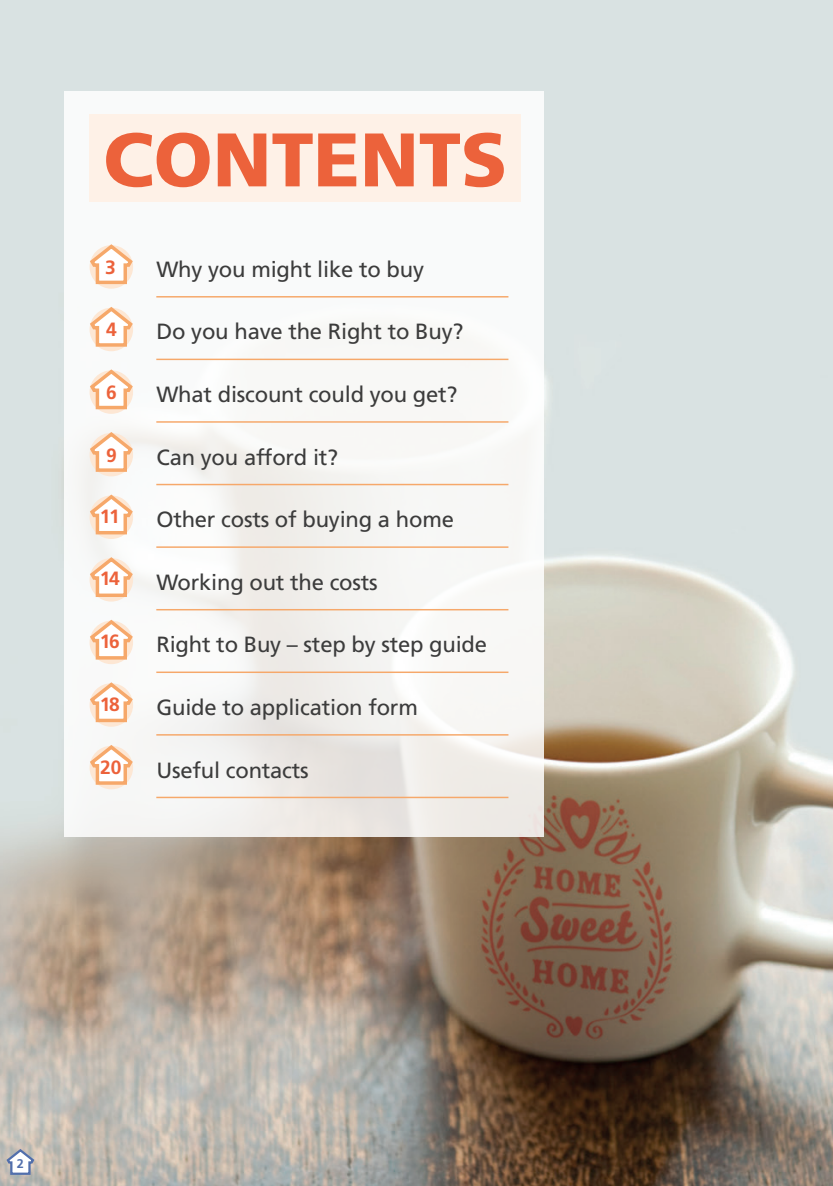
<style>
.page{position:relative;width:833px;height:1186px;background:#fff}
.page>*{position:absolute;margin:0;border:0;box-sizing:border-box;transform-origin:0 0}
.t1{font:900 75.6px "Frutiger LT Std";color:#ec623b}
.t2{font:22px "Frutiger LT Std";letter-spacing:-.01em;color:#3c3c3c}
.t3{font:19.2px "Frutiger LT Std Bold 2";letter-spacing:-.07em;color:#ec623b}
.t4{font:12.6px "Frutiger LT Std Bold 2";color:#516fac}
</style>
<div class="page">
<img style="left:0;top:0;width:832px;height:1185px">
<svg style="left:5px;top:1147px;width:31px;height:28px"></svg>
<svg style="left:64px;top:91px;width:479px;height:745px;fill:#f8f8f6"></svg>
<hr style="left:156px;top:296px;width:352px;height:1px;background:#f6a86a">
<hr style="left:156px;top:358px;width:352px;height:2px;background:#f6a86a">
<hr style="left:156px;top:421px;width:352px;height:1px;background:#f6a86a">
<hr style="left:156px;top:484px;width:352px;height:1px;background:#f6a86a">
<hr style="left:156px;top:546px;width:352px;height:2px;background:#f6a86a">
<hr style="left:156px;top:609px;width:352px;height:1px;background:#f6a86a">
<hr style="left:156px;top:671px;width:352px;height:2px;background:#f6a86a">
<hr style="left:156px;top:734px;width:352px;height:1px;background:#f6a86a">
<hr style="left:156px;top:796px;width:352px;height:2px;background:#f6a86a">
<div style="left:90px;top:245px;width:43px;height:44px;border:2px solid #fde7d4;border-radius:50%"></div>
<svg style="left:87px;top:241px;width:48px;height:45px"></svg>
<div style="left:90px;top:308px;width:43px;height:43px;border:2px solid #fde7d4;border-radius:50%"></div>
<svg style="left:87px;top:304px;width:48px;height:44px"></svg>
<div style="left:90px;top:370px;width:43px;height:44px;border:2px solid #fde7d4;border-radius:50%"></div>
<svg style="left:87px;top:367px;width:48px;height:44px"></svg>
<div style="left:90px;top:433px;width:43px;height:43px;border:2px solid #fde7d4;border-radius:50%"></div>
<svg style="left:87px;top:429px;width:48px;height:44px"></svg>
<div style="left:90px;top:495px;width:43px;height:44px;border:2px solid #fde7d4;border-radius:50%"></div>
<svg style="left:87px;top:492px;width:48px;height:44px"></svg>
<div style="left:90px;top:558px;width:43px;height:43px;border:2px solid #fde7d4;border-radius:50%"></div>
<svg style="left:87px;top:554px;width:48px;height:44px"></svg>
<div style="left:90px;top:620px;width:43px;height:44px;border:2px solid #fde7d4;border-radius:50%"></div>
<svg style="left:87px;top:617px;width:48px;height:44px"></svg>
<div style="left:90px;top:683px;width:43px;height:43px;border:2px solid #fde7d4;border-radius:50%"></div>
<svg style="left:87px;top:679px;width:48px;height:45px"></svg>
<div style="left:90px;top:745px;width:43px;height:44px;border:2px solid #fde7d4;border-radius:50%"></div>
<svg style="left:87px;top:742px;width:48px;height:44px"></svg>
<div style="left:90px;top:114px;width:430px;height:87px;background:#fef1e7"></div>
<h1 class="t1" style="left:103px;top:116px;width:405px">CONTENTS</h1>
<p class="t3" style="left:105px;top:259px;width:12px">3</p>
<p class="t2" style="left:156px;top:260px;width:269px">Why you might like to buy</p>
<p class="t3" style="left:106px;top:322px;width:12px">4</p>
<p class="t2" style="left:156px;top:323px;width:308px">Do you have the Right to Buy?</p>
<p class="t3" style="left:106px;top:384px;width:12px">6</p>
<p class="t2" style="left:156px;top:385px;width:302px">What discount could you get?</p>
<p class="t3" style="left:106px;top:447px;width:12px">9</p>
<p class="t2" style="left:156px;top:448px;width:183px">Can you afford it?</p>
<p class="t3" style="left:100px;top:508px;width:22px">11</p>
<p class="t2" style="left:156px;top:510px;width:299px">Other costs of buying a home</p>
<p class="t3" style="left:100px;top:571px;width:22px">14</p>
<p class="t2" style="left:156px;top:573px;width:223px">Working out the costs</p>
<p class="t3" style="left:100px;top:633px;width:22px">16</p>
<p class="t2" style="left:156px;top:635px;width:332px">Right to Buy – step by step guide</p>
<p class="t3" style="left:100px;top:696px;width:22px">18</p>
<p class="t2" style="left:156px;top:698px;width:263px">Guide to application form</p>
<p class="t3" style="left:100px;top:759px;width:23px">20</p>
<p class="t2" style="left:156px;top:761px;width:154px">Useful contacts</p>
<p class="t4" style="left:17px;top:1158px;width:9px">2</p>
</div>
